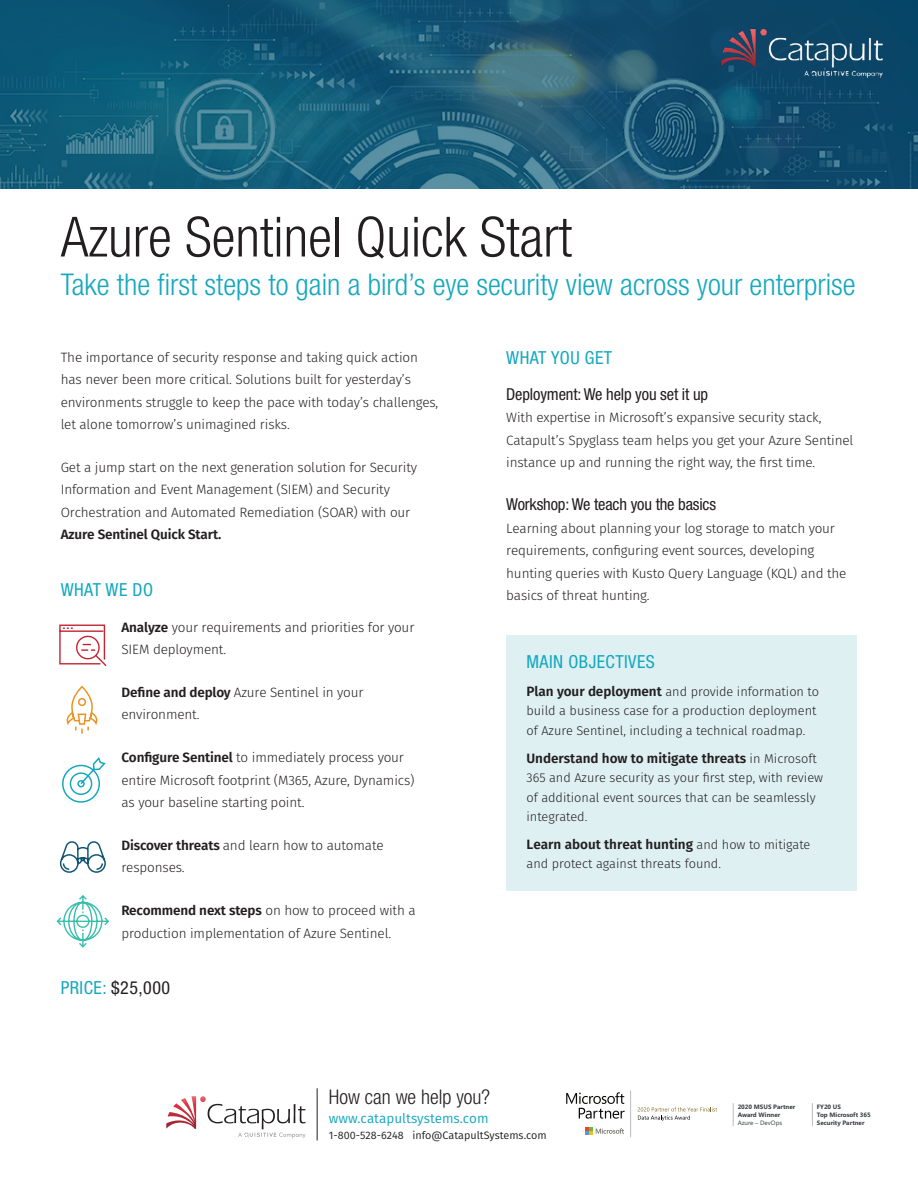
<style>
.page{position:relative;width:918px;height:1188px;background:#fff}
.page>*{position:absolute;margin:0;border:0;box-sizing:border-box;transform-origin:0 0}
.Title_large{font:300 condensed 55.5px "Helvetica Neue LT Std";color:#231f20}
.subtitle{font:300 condensed 30px "Helvetica Neue LT Std";color:#15a8bd}
.t1{font:300 condensed 20.25px "Helvetica Neue LT Std";color:#231f20}
.subhead_caps{font:condensed 18px "Helvetica Neue LT Std";letter-spacing:.025em;color:#15a8bd}
.benefit_subhead_BG{font:condensed 18px "Helvetica Neue LT Std";letter-spacing:.025em;color:#15a8bd}
.subhead_caps-2{font:condensed 18px "Helvetica Neue LT Std";letter-spacing:.025em;color:#231f20}
.fira_text_9_15{font:condensed 16.5px "Helvetica Neue LT Std";letter-spacing:-.01em;color:#231f20}
.fira_text_9_15-2{font:300 13.5px/22.5px "Fira Sans";letter-spacing:-.01em;color:#231f20}
.benefit_bullets_BG{font:600 13.5px "Fira Sans";color:#231f20}
.t2{font:13.5px "Fira Sans";color:#15a8bd}
.benefit_bullets_BG-2{font:300 12.75px/19.5px "Fira Sans";color:#231f20}
.t3{font:10.8px "Fira Sans";color:#231f20}
.t4{font:700 6.3px/7.6px "Segoe UI";color:#393e40}
.s1{font-weight:600}
.s2{color:#15a8bd}
.s3{font-weight:600;font-size:13.5px}
.s4{font-weight:300;font-size:12.75px}
.s5{font-weight:400}
</style>
<div class="page">
<svg style="left:0;top:0;width:918px;height:189px;background:#185a76"></svg>
<div style="left:506px;top:635px;width:351px;height:52px;background:#dff0f3"></div>
<div style="left:506px;top:672px;width:351px;height:86px;background:#dff0f3"></div>
<div style="left:506px;top:738px;width:351px;height:106px;background:#dff0f3"></div>
<div style="left:506px;top:825px;width:351px;height:66px;background:#dff0f3"></div>
<img style="left:720px;top:28px;width:162px;height:50px">
<svg style="left:66px;top:685px;width:31px;height:49px"></svg>
<svg style="left:59px;top:841px;width:47px;height:32px"></svg>
<svg style="left:56px;top:895px;width:54px;height:53px"></svg>
<svg style="left:59px;top:624px;width:48px;height:42px"></svg>
<svg style="left:62px;top:757px;width:44px;height:46px"></svg>
<svg style="left:166px;top:1096px;width:140px;height:42px"></svg>
<hr style="left:317px;top:1088px;width:1px;height:52px;background:#231f20">
<svg style="left:566px;top:1092px;width:59px;height:27px"></svg>
<svg style="left:585px;top:1127px;width:39px;height:8px"></svg>
<hr style="left:630px;top:1091px;width:1px;height:46px;background:#bbb">
<svg style="left:638px;top:1107px;width:79px;height:14px"></svg>
<svg style="left:733px;top:1103px;width:1px;height:23px"></svg>
<svg style="left:812px;top:1103px;width:1px;height:23px"></svg>
<p class="Title_large" style="left:61px;top:205px;width:513px">Azure Sentinel Quick Start</p>
<p class="subtitle" style="left:61px;top:267px;width:796px">Take the first steps to gain a bird’s eye security view across your enterprise</p>
<p class="fira_text_9_15-2" style="left:61px;top:346px;width:379px">The importance of security response and taking quick action has never been more critical. Solutions built for yesterday’s environments struggle to keep the pace with today’s challenges, let alone tomorrow’s unimagined risks.</p>
<p class="fira_text_9_15-2" style="left:61px;top:456px;width:358px">Get a jump start on the next generation solution for Security Information and Event Management (SIEM) and Security Orchestration and Automated Remediation (SOAR) with our <span class="s1">Azure Sentinel Quick Start.</span></p>
<p class="subhead_caps" style="left:61px;top:579px;width:94px">WHAT WE DO</p>
<p class="fira_text_9_15-2" style="left:122px;top:616px;width:294px"><span class="s1">Analyze</span> your requirements and priorities for your<br>SIEM deployment.</p>
<p class="fira_text_9_15-2" style="left:122px;top:681px;width:244px"><span class="s1">Define and deploy</span> Azure Sentinel in your environment.</p>
<p class="fira_text_9_15-2" style="left:122px;top:746px;width:295px"><span class="s1">Configure Sentinel</span> to immediately process your entire Microsoft footprint (M365, Azure, Dynamics) as your baseline starting point.</p>
<p class="fira_text_9_15-2" style="left:122px;top:834px;width:264px"><span class="s1">Discover threats</span> and learn how to automate responses.</p>
<p class="fira_text_9_15-2" style="left:122px;top:899px;width:296px"><span class="s1">Recommend next steps</span> on how to proceed with a production implementation of Azure Sentinel.</p>
<p class="subhead_caps-2" style="left:61px;top:977px;width:111px"><span class="s2">PRICE:</span> $25,000</p>
<p class="subhead_caps" style="left:506px;top:347px;width:107px">WHAT YOU GET</p>
<p class="fira_text_9_15" style="left:506px;top:384px;width:203px">Deployment: We help you set it up</p>
<p class="fira_text_9_15-2" style="left:506px;top:406px;width:349px">With expertise in Microsoft’s expansive security stack,<br>Catapult’s Spyglass team helps you get your Azure Sentinel instance up and running the right way, the first time.</p>
<p class="fira_text_9_15" style="left:506px;top:495px;width:211px">Workshop: We teach you the basics</p>
<p class="fira_text_9_15-2" style="left:506px;top:517px;width:342px">Learning about planning your log storage to match your requirements, configuring event sources, developing hunting queries with Kusto Query Language (KQL) and the basics of threat hunting.</p>
<p class="benefit_subhead_BG" style="left:526px;top:652px;width:130px">MAIN OBJECTIVES</p>
<p class="benefit_bullets_BG-2" style="left:526px;top:682px;width:294px"><span class="s3">Plan your deployment</span> and provide information to build a business case for a production deployment of Azure Sentinel, including a technical roadmap.</p>
<p class="benefit_bullets_BG" style="left:526px;top:748px;width:292px">Understand how to mitigate threats <span class="s4">in Microsoft</span></p>
<p class="benefit_bullets_BG-2" style="left:526px;top:768px;width:298px">365 and Azure security as your first step, with review of additional event sources that can be seamlessly integrated.</p>
<p class="benefit_bullets_BG" style="left:526px;top:834px;width:286px">Learn about threat hunting <span class="s4">and how to mitigate</span></p>
<p class="benefit_bullets_BG-2" style="left:526px;top:854px;width:196px">and protect against threats found.</p>
<p class="t1" style="left:329px;top:1085px;width:163px">How can we help you?</p>
<p class="t2" style="left:329px;top:1109px;width:161px">www.catapultsystems.com</p>
<p class="t3" style="left:329px;top:1128px;width:219px">1-800-528-6248 info@CatapultSystems.com</p>
<p class="t4" style="left:738px;top:1103px;width:59px">2020 MSUS Partner<br>Award Winner<br><span class="s5">Azure – DevOps</span></p>
<p class="t4" style="left:817px;top:1103px;width:55px">FY20 US<br>Top Microsoft 365<br>Security Partner</p>
</div>
